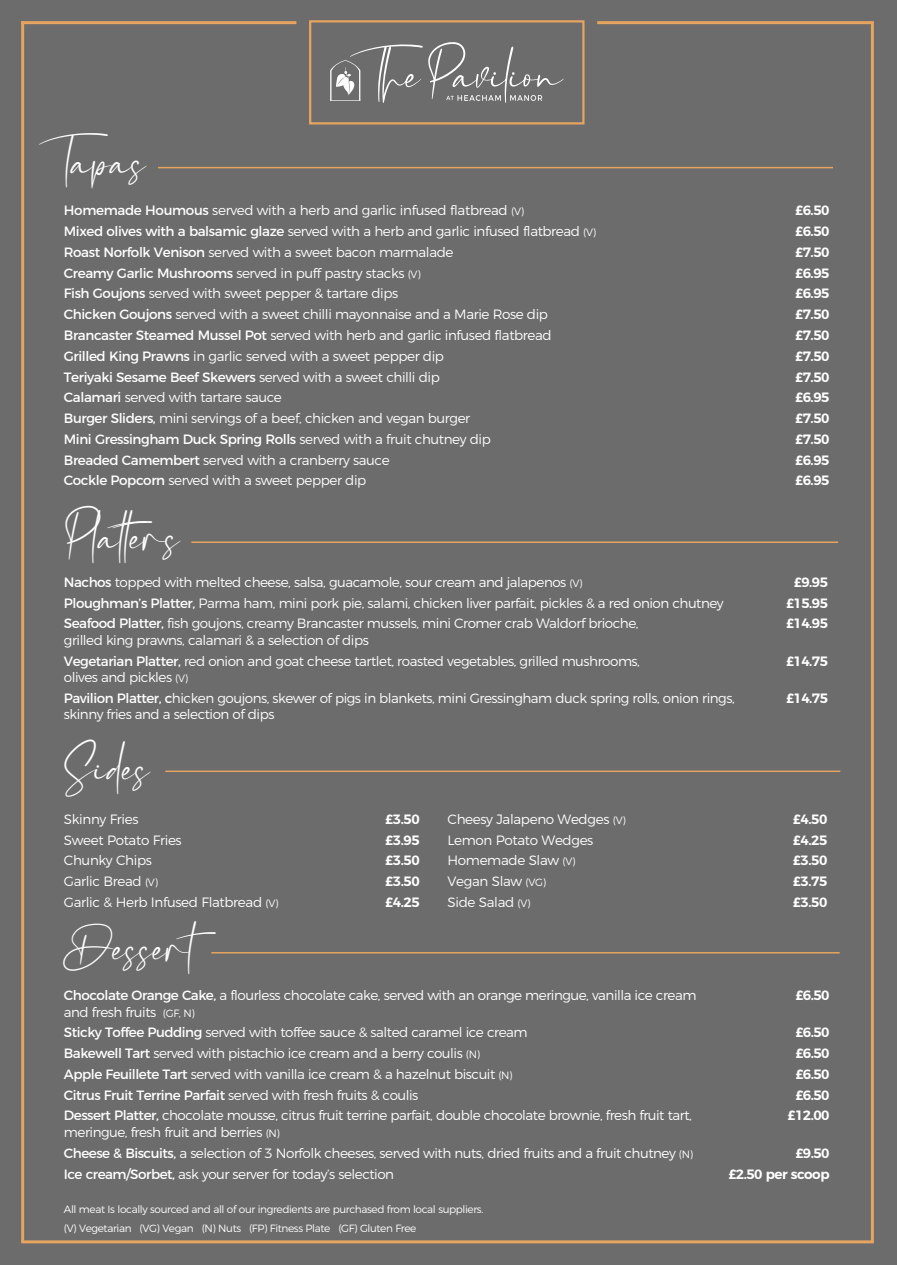
<style>
.page{position:relative;width:897px;height:1265px;background:#fff}
.page>*{position:absolute;margin:0;border:0;box-sizing:border-box;transform-origin:0 0}
.t1{font:30.3px "Mellinda Creative";letter-spacing:-.01em;color:#fff}
.t2{font:300 13.5px "Montserrat";letter-spacing:-.035em;color:#fff}
.t3{font:600 13.5px "Montserrat";letter-spacing:-.035em;color:#fff}
.t4{font:13.5px "Montserrat";letter-spacing:-.03em;color:#fff}
.t5{font:300 10.5px "Montserrat";letter-spacing:-.035em;color:#fff}
.s1{font-weight:400}
.s2{font-size:10.5px}
.s3{font-weight:300}
</style>
<div class="page">
<div style="left:0;top:0;width:896px;height:1265px;background:#6c6c6c"></div>
<div style="left:309px;top:20px;width:275px;height:104px;border:2px solid #e5a45f"></div>
<svg style="left:330px;top:42px;width:233px;height:61px"></svg>
<hr style="left:597px;top:21px;width:275px;height:3px;background:#e5a45f">
<hr style="left:21px;top:21px;width:275px;height:3px;background:#e5a45f">
<hr style="left:21px;top:21px;width:3px;height:1220px;background:#e5a45f">
<hr style="left:870px;top:21px;width:3px;height:1220px;background:#e5a45f">
<hr style="left:21px;top:1240px;width:852px;height:3px;background:#e5a45f">
<hr style="left:158px;top:167px;width:674px;height:1px;background:#e5a45f">
<hr style="left:165px;top:770px;width:675px;height:2px;background:#e5a45f">
<hr style="left:191px;top:541px;width:646px;height:2px;background:#e5a45f">
<hr style="left:211px;top:952px;width:628px;height:1px;background:#e5a45f">
<p class="t1" style="left:67px;top:145px;width:80px">Tapas</p>
<p class="t2" style="left:64px;top:200px;width:461px"><span class="s1">Homemade Houmous</span> served with a herb and garlic infused flatbread <span class="s2">(V)</span></p>
<p class="t3" style="left:795px;top:200px;width:36px">£6.50</p>
<p class="t2" style="left:64px;top:221px;width:533px"><span class="s1">Mixed olives with a balsamic glaze</span> served with a herb and garlic infused flatbread <span class="s2">(V)</span></p>
<p class="t3" style="left:795px;top:220px;width:36px">£6.50</p>
<p class="t2" style="left:64px;top:242px;width:391px"><span class="s1">Roast Norfolk Venison</span> served with a sweet bacon marmalade</p>
<p class="t3" style="left:795px;top:241px;width:36px">£7.50</p>
<p class="t2" style="left:64px;top:262px;width:358px"><span class="s1">Creamy Garlic Mushrooms</span> served in puff pastry stacks <span class="s2">(V)</span></p>
<p class="t3" style="left:795px;top:262px;width:36px">£6.95</p>
<p class="t2" style="left:64px;top:283px;width:336px"><span class="s1">Fish Goujons</span> served with sweet pepper &amp; tartare dips</p>
<p class="t3" style="left:795px;top:283px;width:36px">£6.95</p>
<p class="t2" style="left:64px;top:304px;width:485px"><span class="s1">Chicken Goujons</span> served with a sweet chilli mayonnaise and a Marie Rose dip</p>
<p class="t3" style="left:795px;top:303px;width:36px">£7.50</p>
<p class="t2" style="left:64px;top:325px;width:489px"><span class="s1">Brancaster Steamed Mussel Pot</span> served with herb and garlic infused flatbread</p>
<p class="t3" style="left:795px;top:324px;width:36px">£7.50</p>
<p class="t2" style="left:64px;top:345px;width:381px"><span class="s1">Grilled King Prawns</span> in garlic served with a sweet pepper dip</p>
<p class="t3" style="left:795px;top:345px;width:36px">£7.50</p>
<p class="t4" style="left:64px;top:366px;width:377px">Teriyaki Sesame Beef Skewers <span class="s3">served with a sweet chilli dip</span></p>
<p class="t3" style="left:795px;top:366px;width:36px">£7.50</p>
<p class="t2" style="left:64px;top:387px;width:219px"><span class="s1">Calamari</span> served with tartare sauce</p>
<p class="t3" style="left:795px;top:386px;width:36px">£6.95</p>
<p class="t2" style="left:64px;top:408px;width:408px"><span class="s1">Burger Sliders,</span> mini servings of a beef, chicken and vegan burger</p>
<p class="t3" style="left:795px;top:407px;width:36px">£7.50</p>
<p class="t4" style="left:64px;top:428px;width:428px">Mini Gressingham Duck Spring Rolls <span class="s3">served with a fruit chutney dip</span></p>
<p class="t3" style="left:795px;top:428px;width:36px">£7.50</p>
<p class="t2" style="left:64px;top:449px;width:327px"><span class="s1">Breaded Camembert</span> served with a cranberry sauce</p>
<p class="t3" style="left:795px;top:449px;width:36px">£6.95</p>
<p class="t2" style="left:64px;top:470px;width:304px"><span class="s1">Cockle Popcorn</span> served with a sweet pepper dip</p>
<p class="t3" style="left:795px;top:469px;width:36px">£6.95</p>
<p class="t1" style="left:65px;top:519px;width:116px">Platters</p>
<p class="t2" style="left:64px;top:571px;width:520px"><span class="s1">Nachos</span> topped with melted cheese, salsa, guacamole, sour cream and jalapenos <span class="s2">(V)</span></p>
<p class="t3" style="left:794px;top:571px;width:35px">£9.95</p>
<p class="t2" style="left:64px;top:592px;width:661px"><span class="s1">Ploughman’s Platter,</span> Parma ham, mini pork pie, salami, chicken liver parfait, pickles &amp; a red onion chutney</p>
<p class="t3" style="left:786px;top:592px;width:43px">£15.95</p>
<p class="t2" style="left:64px;top:613px;width:576px"><span class="s1">Seafood Platter,</span> fish goujons, creamy Brancaster mussels, mini Cromer crab Waldorf brioche,</p>
<p class="t3" style="left:786px;top:612px;width:43px">£14.95</p>
<p class="t2" style="left:64px;top:629px;width:306px">grilled king prawns, calamari &amp; a selection of dips</p>
<p class="t2" style="left:64px;top:650px;width:577px"><span class="s1">Vegetarian Platter,</span> red onion and goat cheese tartlet, roasted vegetables, grilled mushrooms,</p>
<p class="t3" style="left:786px;top:650px;width:43px">£14.75</p>
<p class="t2" style="left:64px;top:667px;width:126px">olives and pickles <span class="s2">(V)</span></p>
<p class="t2" style="left:64px;top:687px;width:672px"><span class="s1">Pavilion Platter, c</span>hicken goujons, skewer of pigs in blankets, mini Gressingham duck spring rolls, onion rings,</p>
<p class="t3" style="left:786px;top:687px;width:43px">£14.75</p>
<p class="t2" style="left:64px;top:704px;width:212px">skinny fries and a selection of dips</p>
<p class="t1" style="left:65px;top:751px;width:86px">Sides</p>
<p class="t2" style="left:64px;top:808px;width:76px">Skinny Fries</p>
<p class="t3" style="left:385px;top:808px;width:36px">£3.50</p>
<p class="t2" style="left:64px;top:829px;width:119px">Sweet Potato Fries</p>
<p class="t3" style="left:385px;top:828px;width:36px">£3.95</p>
<p class="t2" style="left:64px;top:850px;width:90px">Chunky Chips</p>
<p class="t3" style="left:385px;top:849px;width:36px">£3.50</p>
<p class="t2" style="left:64px;top:870px;width:96px">Garlic Bread <span class="s2">(V)</span></p>
<p class="t3" style="left:385px;top:870px;width:36px">£3.50</p>
<p class="t2" style="left:64px;top:891px;width:216px">Garlic &amp; Herb Infused Flatbread <span class="s2">(V)</span></p>
<p class="t3" style="left:385px;top:891px;width:36px">£4.25</p>
<p class="t2" style="left:447px;top:808px;width:180px">Cheesy Jalapeno Wedges <span class="s2">(V)</span></p>
<p class="t3" style="left:793px;top:808px;width:36px">£4.50</p>
<p class="t2" style="left:447px;top:829px;width:147px">Lemon Potato Wedges</p>
<p class="t3" style="left:793px;top:828px;width:36px">£4.25</p>
<p class="t2" style="left:447px;top:850px;width:129px">Homemade Slaw <span class="s2">(V)</span></p>
<p class="t3" style="left:793px;top:849px;width:36px">£3.50</p>
<p class="t2" style="left:447px;top:870px;width:100px">Vegan Slaw <span class="s2">(VG)</span></p>
<p class="t3" style="left:793px;top:870px;width:36px">£3.75</p>
<p class="t2" style="left:447px;top:891px;width:84px">Side Salad <span class="s2">(V)</span></p>
<p class="t3" style="left:793px;top:891px;width:36px">£3.50</p>
<p class="t1" style="left:67px;top:930px;width:163px">Dessert</p>
<p class="t2" style="left:64px;top:984px;width:633px"><span class="s1">Chocolate Orange Cake,</span> a flourless chocolate cake, served with an orange meringue, vanilla ice cream</p>
<p class="t3" style="left:795px;top:984px;width:35px">£6.50</p>
<p class="t2" style="left:64px;top:1001px;width:132px">and fresh fruits <span class="s2">(GF, N)</span></p>
<p class="t2" style="left:64px;top:1022px;width:465px"><span class="s1">Sticky Toffee Pudding</span> served with toffee sauce &amp; salted caramel ice cream</p>
<p class="t3" style="left:795px;top:1021px;width:35px">£6.50</p>
<p class="t2" style="left:64px;top:1042px;width:417px"><span class="s1">Bakewell Tart</span> served with pistachio ice cream and a berry coulis <span class="s2">(N)</span></p>
<p class="t3" style="left:795px;top:1042px;width:35px">£6.50</p>
<p class="t2" style="left:64px;top:1063px;width:450px"><span class="s1">Apple Feuillete Tart</span> served with vanilla ice cream &amp; a hazelnut biscuit <span class="s2">(N)</span></p>
<p class="t3" style="left:795px;top:1063px;width:35px">£6.50</p>
<p class="t2" style="left:64px;top:1084px;width:356px"><span class="s1">Citrus Fruit Terrine Parfait</span> served with fresh fruits &amp; coulis</p>
<p class="t3" style="left:795px;top:1084px;width:35px">£6.50</p>
<p class="t2" style="left:64px;top:1105px;width:629px"><span class="s1">Dessert Platter,</span> chocolate mousse, citrus fruit terrine parfait, double chocolate brownie, fresh fruit tart,</p>
<p class="t3" style="left:787px;top:1104px;width:43px">£12.00</p>
<p class="t2" style="left:64px;top:1121px;width:217px">meringue, fresh fruit and berries <span class="s2">(N)</span></p>
<p class="t2" style="left:64px;top:1142px;width:630px"><span class="s1">Cheese &amp; Biscuits,</span> a selection of 3 Norfolk cheeses, served with nuts, dried fruits and a fruit chutney <span class="s2">(N)</span></p>
<p class="t3" style="left:795px;top:1142px;width:35px">£9.50</p>
<p class="t2" style="left:64px;top:1163px;width:331px"><span class="s1">Ice cream/Sorbet,</span> ask your server for today’s selection</p>
<p class="t3" style="left:728px;top:1162px;width:102px">£2.50 per scoop</p>
<p class="t5" style="left:64px;top:1201px;width:421px">All meat Is locally sourced and all of our ingredients are purchased from local suppliers.</p>
<p class="t5" style="left:64px;top:1220px;width:354px">(V) Vegetarian (VG) Vegan (N) Nuts (FP) Fitness Plate (GF) Gluten Free</p>
</div>
